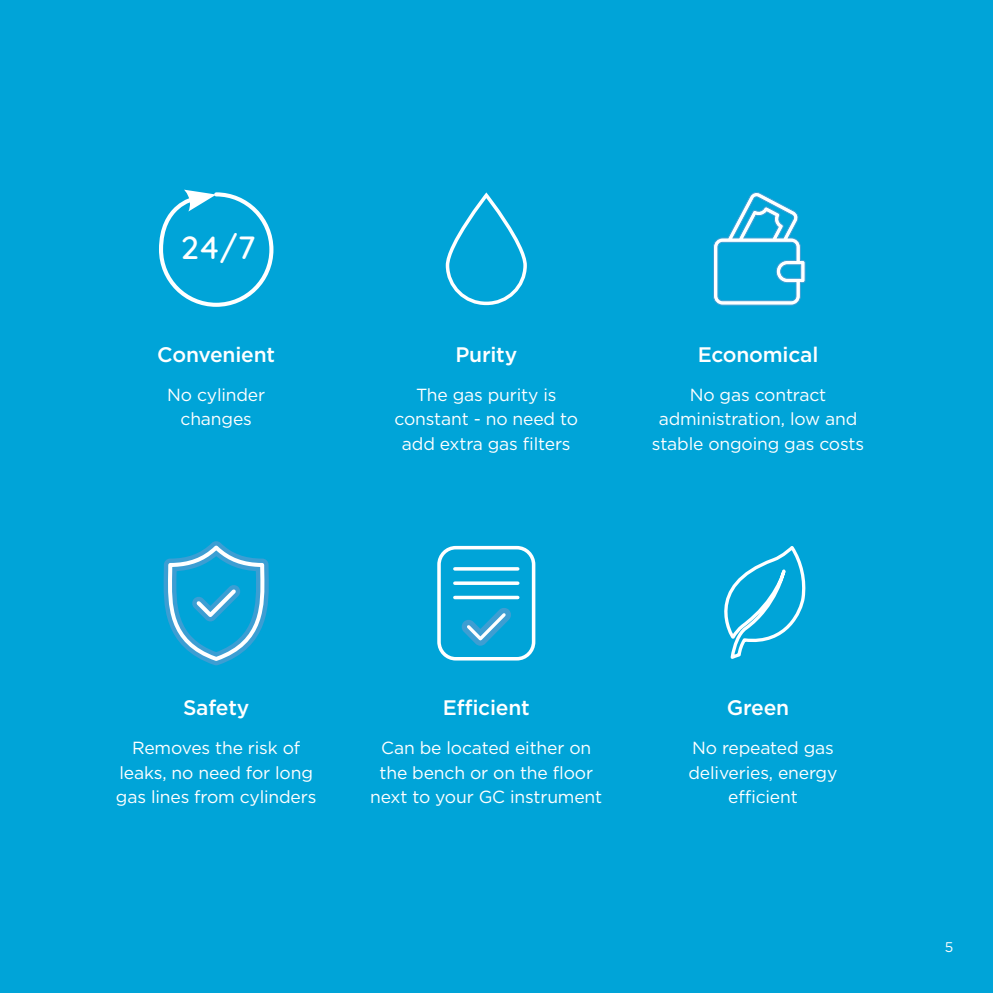
<style>
.page{position:relative;width:993px;height:993px;background:#fff}
.page>*{position:absolute;margin:0;border:0;box-sizing:border-box;transform-origin:0 0}
.t1{font:500 32.73px "Quicksand";color:#fff}
.t2{font:500 21px "Gotham";letter-spacing:-.01em;color:#fff}
.t3{font:17.5px/24.5px "Gotham";letter-spacing:-.01em;color:#fff;text-align:center}
.t4{font:14px "Gotham";color:#fff}
</style>
<div class="page">
<div style="left:0;top:0;width:992px;height:992px;background:#00a4d8"></div>
<svg style="left:159px;top:228px;width:115px;height:40px"></svg>
<div style="left:445px;top:193px;width:81px;height:112px;border:4px solid #fff;border-radius:38px"></div>
<svg style="left:724px;top:546px;width:82px;height:113px"></svg>
<svg style="left:713px;top:192px;width:92px;height:113px"></svg>
<div style="left:437px;top:545px;width:98px;height:115px;border:4px solid #fff;border-radius:17px"></div>
<hr style="left:454px;top:567px;width:63px;height:3px;background:#fff">
<hr style="left:454px;top:581px;width:63px;height:3px;background:#fff">
<svg style="left:454px;top:595px;width:63px;height:4px"></svg>
<svg style="left:461px;top:608px;width:50px;height:38px"></svg>
<svg style="left:162px;top:189px;width:111px;height:477px"></svg>
<svg style="left:164px;top:542px;width:104px;height:121px"></svg>
<h1 class="t1" style="left:181px;top:221px;width:76px">24/7</h1>
<p class="t2" style="left:157px;top:340px;width:119px">Convenient</p>
<p class="t3" style="left:167px;top:382px;width:99px">No cylinder changes</p>
<p class="t2" style="left:455px;top:340px;width:63px">Purity</p>
<p class="t3" style="left:394px;top:382px;width:185px">The gas purity is constant - no need to add extra gas filters</p>
<p class="t2" style="left:697px;top:340px;width:122px">Economical</p>
<p class="t3" style="left:651px;top:382px;width:213px">No gas contract administration, low and stable ongoing gas costs</p>
<p class="t2" style="left:183px;top:693px;width:68px">Safety</p>
<p class="t3" style="left:116px;top:735px;width:202px">Removes the risk of leaks, no need for long gas lines from cylinders</p>
<p class="t2" style="left:442px;top:693px;width:88px">Efficient</p>
<p class="t3" style="left:370px;top:735px;width:233px">Can be located either on the bench or on the floor next to your GC instrument</p>
<p class="t2" style="left:726px;top:693px;width:64px">Green</p>
<p class="t3" style="left:688px;top:735px;width:150px">No repeated gas deliveries, energy efficient</p>
<p class="t4" style="left:944px;top:937px;width:10px">5</p>
</div>
